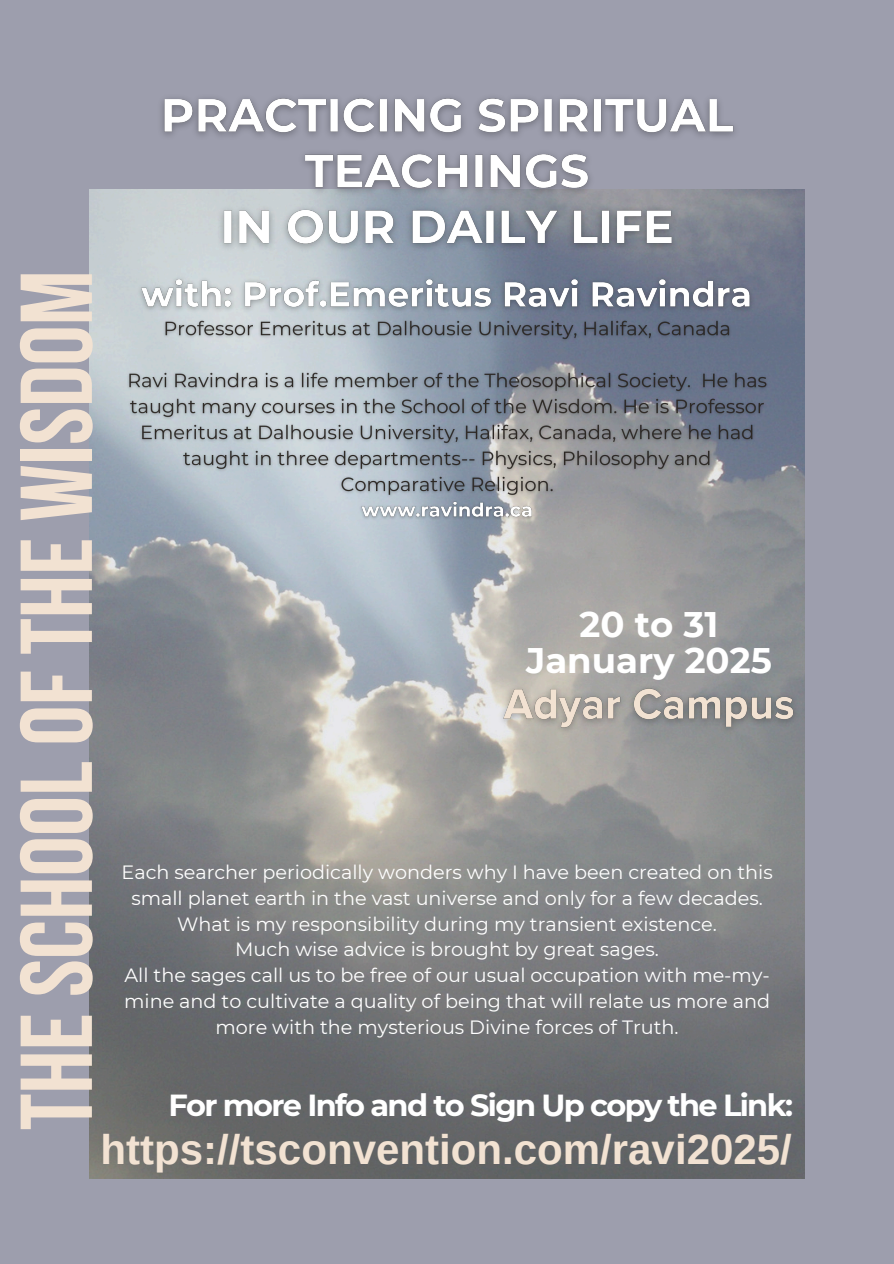
<style>
.page{position:relative;width:894px;height:1264px;background:#fff}
.page>*{position:absolute;margin:0;border:0;box-sizing:border-box;transform-origin:0 0}
.t1{font:700 101.7px "Bebas Neue";color:#f2e2d2}
.t2{font:700 42px "Arimo";color:#f2e2d2}
.t3{font:700 35.55px/36px "Montserrat";color:#fff;text-align:center}
.t4{font:700 30.45px "Montserrat";letter-spacing:-.055em;color:#fff}
.t5{font:19.2px/25.8px "Montserrat";color:#fff;text-align:center}
</style>
<div class="page">
<div style="left:0;top:0;width:893px;height:1263px;background:#9d9ead"></div>
<img style="left:89px;top:189px;width:715px;height:989px">
<img style="left:152px;top:97px;width:594px;height:160px">
<img style="left:490px;top:678px;width:315px;height:63px">
<img style="left:132px;top:270px;width:627px;height:45px">
<img style="left:122px;top:315px;width:651px;height:210px">
<p class="t1" style="left:16px;top:1129px;width:861px;rotate:-90deg">THESCHOOLOFTHEWISDOM</p>
<h4 class="t3" style="left:526px;top:606px;width:247px">20 to 31<br>January 2025</h4>
<p class="t5" style="left:121px;top:859px;width:652px">Each searcher periodically wonders why I have been created on this small planet earth in the vast universe and only for a few decades.</p>
<p class="t5" style="left:177px;top:910px;width:541px">What is my responsibility during my transient existence.</p>
<h5 class="t5" style="left:235px;top:936px;width:425px">Much wise advice is brought by great sages.</h5>
<h3 class="t5" style="left:124px;top:962px;width:647px">All the sages call us to be free of our usual occupation with me-my&shy;mine and to cultivate a quality of being that will relate us more and more with the mysterious Divine forces of Truth.</h3>
<p class="t4" style="left:168px;top:1086px;width:626px">For more Info and to Sign Up copy the Link:</p>
<p class="t2" style="left:100px;top:1125px;width:692px">https://tsconvention.com/ravi2025/</p>
</div>
